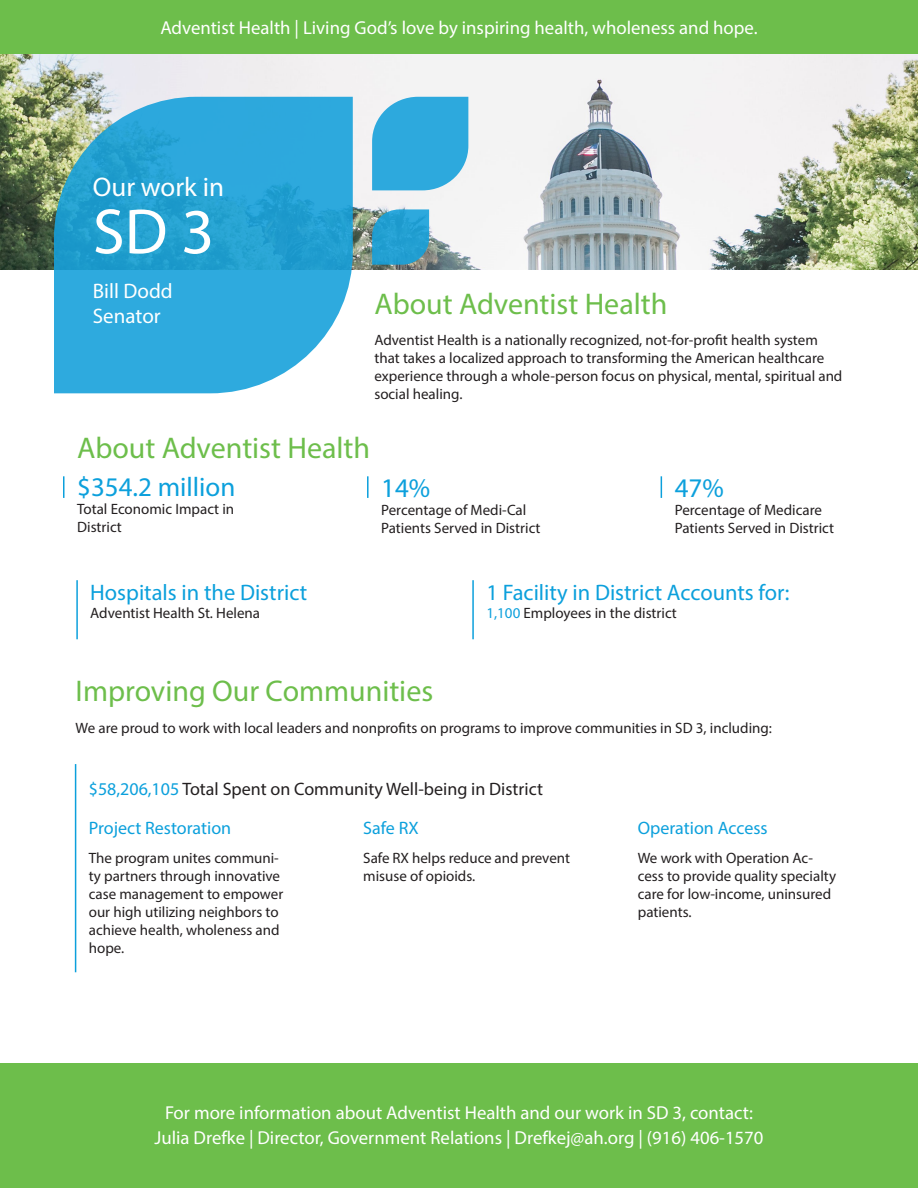
<style>
.page{position:relative;width:918px;height:1188px;background:#fff}
.page>*{position:absolute;margin:0;border:0;box-sizing:border-box;transform-origin:0 0}
.t1{font:64.5px "Myriad Pro";color:#fff}
.t2{font:30px "Myriad Pro";color:#6dbe4b}
.t3{font:27px "Myriad Pro";color:#0ca0dc}
.t4{font:27px "Myriad Pro";color:#fff}
.t5{font:22.5px "Myriad Pro";color:#0ca0dc}
.t6{font:21px "Myriad Pro";color:#fff}
.t7{font:18.75px "Myriad Pro";color:#fff}
.t8{font:18px "Myriad Pro";color:#231f20}
.t9{font:18px "Myriad Pro";color:#0ca0dc}
.t10{font:15px/18px "Myriad Pro";color:#231f20}
.s1{color:#0ca0dc}
</style>
<div class="page">
<img style="left:0;top:54px;width:918px;height:216px">
<svg style="left:63px;top:476px;width:1px;height:22px"></svg>
<hr style="left:367px;top:476px;width:2px;height:22px;background:#0ca0dc">
<svg style="left:661px;top:476px;width:1px;height:22px"></svg>
<hr style="left:76px;top:580px;width:2px;height:59px;background:#0ca0dc">
<div style="left:0;top:0;width:918px;height:54px;background:#6dbe4b"></div>
<svg style="left:372px;top:209px;width:57px;height:56px;background:#309fcc"></svg>
<svg style="left:372px;top:97px;width:96px;height:93px;background:#40b0df"></svg>
<svg style="left:54px;top:97px;width:299px;height:296px;background:#3aabd7"></svg>
<hr style="left:75px;top:764px;width:1px;height:208px;background:#0ca0dc">
<div style="left:0;top:1064px;width:918px;height:124px;background:#6dbe4b"></div>
<hr style="left:472px;top:580px;width:2px;height:59px;background:#0ca0dc">
<p class="t7" style="left:160px;top:17px;width:599px">Adventist Health | Living God’s love by inspiring health, wholeness and hope.</p>
<p class="t4" style="left:93px;top:170px;width:133px">Our work in</p>
<p class="t1" style="left:93px;top:192px;width:123px">SD 3</p>
<p class="t6" style="left:93px;top:278px;width:81px">Bill Dodd</p>
<p class="t6" style="left:93px;top:303px;width:69px">Senator</p>
<p class="t2" style="left:374px;top:285px;width:295px">About Adventist Health</p>
<p class="t10" style="left:374px;top:331px;width:470px">Adventist Health is a nationally recognized, not-for-profit health system that takes a localized approach to transforming the American healthcare experience through a whole-person focus on physical, mental, spiritual and social healing.</p>
<p class="t2" style="left:77px;top:430px;width:295px">About Adventist Health</p>
<p class="t3" style="left:77px;top:470px;width:160px">$354.2 million</p>
<p class="t10" style="left:77px;top:499px;width:159px">Total Economic Impact in<br>District</p>
<p class="t3" style="left:381px;top:471px;width:51px">14%</p>
<p class="t10" style="left:381px;top:500px;width:161px">Percentage of Medi-Cal<br>Patients Served in District</p>
<p class="t3" style="left:675px;top:471px;width:51px">47%</p>
<p class="t10" style="left:675px;top:500px;width:161px">Percentage of Medicare<br>Patients Served in District</p>
<p class="t5" style="left:90px;top:579px;width:218px">Hospitals in the District</p>
<p class="t10" style="left:90px;top:604px;width:171px">Adventist Health St. Helena</p>
<p class="t5" style="left:486px;top:579px;width:304px">1 Facility in District Accounts for:</p>
<p class="t10" style="left:486px;top:604px;width:192px"><span class="s1">1,100</span> Employees in the district</p>
<p class="t2" style="left:76px;top:673px;width:359px">Improving Our Communities</p>
<p class="t10" style="left:76px;top:718px;width:698px">We are proud to work with local leaders and nonprofits on programs to improve communities in SD 3, including:</p>
<p class="t8" style="left:89px;top:778px;width:456px"><span class="s1">$58,206,105</span> Total Spent on Community Well-being in District</p>
<p class="t9" style="left:89px;top:817px;width:144px">Project Restoration</p>
<p class="t10" style="left:89px;top:848px;width:196px">The program unites communi&shy;ty partners through innovative case management to empower our high utilizing neighbors to achieve health, wholeness and hope.</p>
<p class="t9" style="left:363px;top:817px;width:57px">Safe RX</p>
<p class="t10" style="left:363px;top:848px;width:208px">Safe RX helps reduce and prevent misuse of opioids.</p>
<p class="t9" style="left:638px;top:817px;width:131px">Operation Access</p>
<p class="t10" style="left:638px;top:848px;width:200px">We work with Operation Ac&shy;cess to provide quality specialty care for low-income, uninsured patients.</p>
<p class="t7" style="left:165px;top:1101px;width:589px">For more information about Adventist Health and our work in SD 3, contact:</p>
<p class="t7" style="left:154px;top:1126px;width:611px">Julia Drefke | Director, Government Relations | Drefkej@ah.org | (916) 406-1570</p>
</div>
